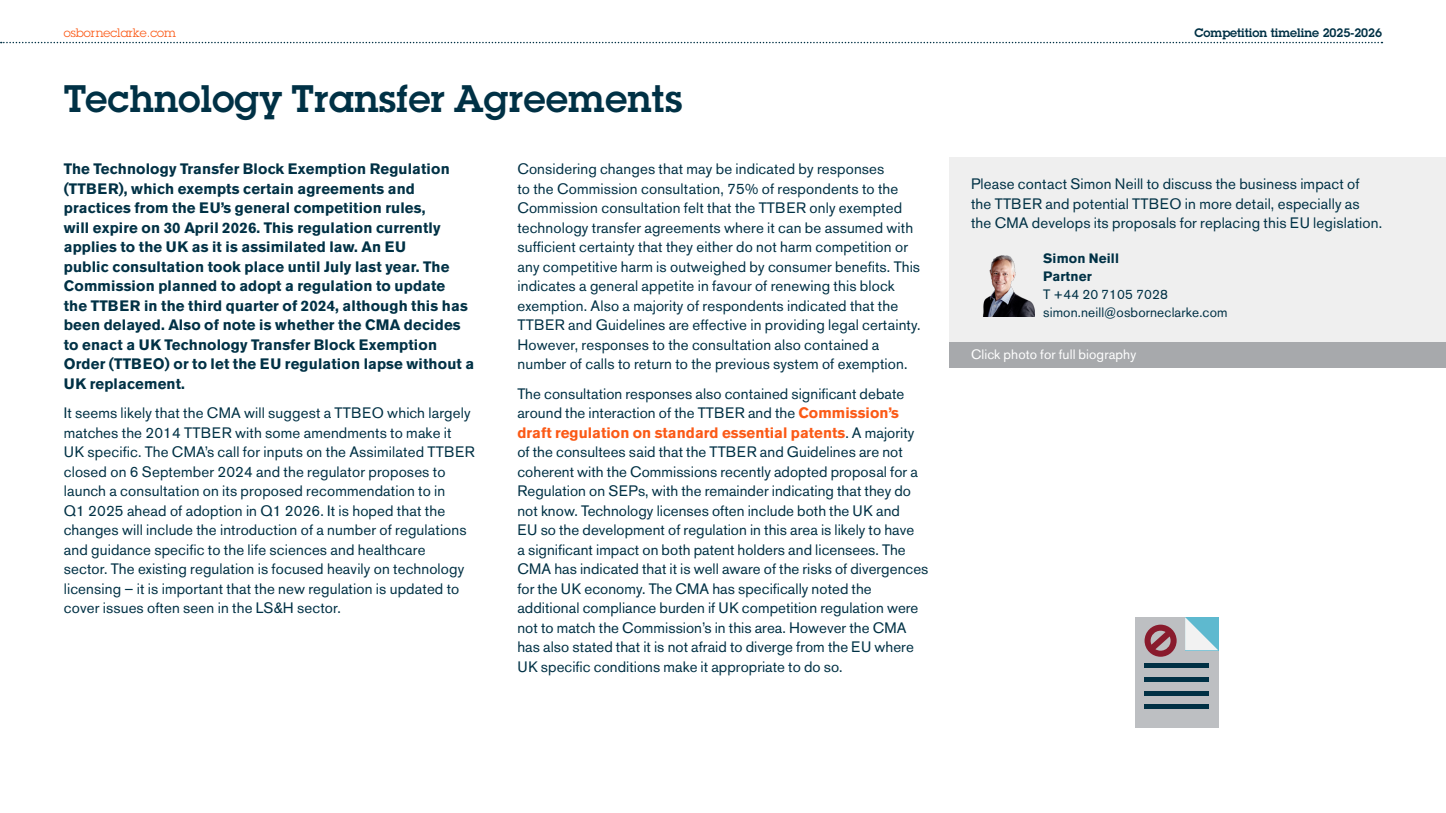
<style>
.page{position:relative;width:1446px;height:813px;background:#fff}
.page>*{position:absolute;margin:0;border:0;box-sizing:border-box;transform-origin:0 0}
.t1{font:600 37.5px "ITC Lubalinfor OC";letter-spacing:.01em;color:#003145}
.t2{font:15px/19.5px "Akzidenz Grotesk BE";letter-spacing:.01em;color:#003145}
.t3{font:700 15px/19.5px "Akzidenz Grotesk BE";letter-spacing:.01em;color:#003145}
.t4{font:13.5px/18px "Akzidenz Grotesk BE";letter-spacing:.01em;color:#003145}
.t5{font:13.5px "Akzidenz Grotesk BE";letter-spacing:.01em;color:#fff}
.t6{font:700 13.5px/18px "Akzidenz Grotesk BE";letter-spacing:.01em;color:#003145}
.t7{font:600 12px "ITC Lubalinfor OC";color:#003145}
.t8{font:12px "ITC Lubalinfor OC";color:#fb5a17}
.s1{font-weight:700;color:#fb5a17}
</style>
<div class="page">
<div style="left:950px;top:157px;width:496px;height:185px;background:#efefef"></div>
<img style="left:982px;top:255px;width:52px;height:62px">
<svg style="left:1px;top:42px;width:1381px;height:1px"></svg>
<div style="left:1135px;top:616px;width:83px;height:111px;background:#bdbfc2"></div>
<div style="left:1144px;top:676px;width:65px;height:5px;background:#003145"></div>
<div style="left:1144px;top:690px;width:65px;height:5px;background:#003145"></div>
<div style="left:1144px;top:703px;width:65px;height:5px;background:#003145"></div>
<hr style="left:1144px;top:663px;width:65px;height:4px;background:#003145">
<svg style="left:1185px;top:616px;width:33px;height:34px"></svg>
<svg style="left:1144px;top:624px;width:32px;height:32px"></svg>
<div style="left:950px;top:342px;width:496px;height:25px;background:#a7a9ac"></div>
<p class="t8" style="left:64px;top:25px;width:114px">osborneclarke.com</p>
<p class="t7" style="left:1194px;top:25px;width:189px">Competition timeline 2025-2026</p>
<h1 class="t1" style="left:64px;top:74px;width:620px">Technology Transfer Agreements</h1>
<p class="t3" style="left:64px;top:159px;width:412px">The Technology Transfer Block Exemption Regulation (TTBER), which exempts certain agreements and practices from the EU’s general competition rules,<br>will expire on 30 April 2026. This regulation currently applies to the UK as it is assimilated law. An EU<br>public consultation took place until July last year. The Commission planned to adopt a regulation to update<br>the TTBER in the third quarter of 2024, although this has been delayed. Also of note is whether the CMA decides to enact a UK Technology Transfer Block Exemption Order (TTBEO) or to let the EU regulation lapse without a UK replacement.</p>
<p class="t2" style="left:64px;top:402px;width:413px">It seems likely that the CMA will suggest a TTBEO which largely matches the 2014 TTBER with some amendments to make it UK specific. The CMA’s call for inputs on the Assimilated TTBER closed on 6 September 2024 and the regulator proposes to launch a consultation on its proposed recommendation to in<br>Q1 2025 ahead of adoption in Q1 2026. It is hoped that the changes will include the introduction of a number of regulations and guidance specific to the life sciences and healthcare<br>sector. The existing regulation is focused heavily on technology licensing – it is important that the new regulation is updated to cover issues often seen in the LS&amp;H sector.</p>
<p class="t2" style="left:517px;top:159px;width:405px">Considering changes that may be indicated by responses<br>to the Commission consultation, 75% of respondents to the Commission consultation felt that the TTBER only exempted technology transfer agreements where it can be assumed with sufficient certainty that they either do not harm competition or any competitive harm is outweighed by consumer benefits. This indicates a general appetite in favour of renewing this block exemption. Also a majority of respondents indicated that the TTBER and Guidelines are effective in providing legal certainty.<br>However, responses to the consultation also contained a number of calls to return to the previous system of exemption.</p>
<p class="t2" style="left:517px;top:383px;width:412px">The consultation responses also contained significant debate around the interaction of the TTBER and the <span class="s1">Commission’s draft regulation on standard essential patents</span>. A majority of the consultees said that the TTBER and Guidelines are not coherent with the Commissions recently adopted proposal for a Regulation on SEPs, with the remainder indicating that they do not know. Technology licenses often include both the UK and<br>EU so the development of regulation in this area is likely to have<br>a significant impact on both patent holders and licensees. The CMA has indicated that it is well aware of the risks of divergences for the UK economy. The CMA has specifically noted the additional compliance burden if UK competition regulation were not to match the Commission’s in this area. However the CMA has also stated that it is not afraid to diverge from the EU where UK specific conditions make it appropriate to do so.</p>
<p class="t2" style="left:971px;top:174px;width:412px">Please contact Simon Neill to discuss the business impact of the TTBER and potential TTBEO in more detail, especially as the CMA develops its proposals for replacing this EU legislation.</p>
<p class="t6" style="left:1043px;top:249px;width:77px">Simon Neill<br>Partner</p>
<p class="t4" style="left:1043px;top:285px;width:186px">T +44 20 7105 7028 simon.neill@osborneclarke.com</p>
<p class="t5" style="left:971px;top:346px;width:167px">Click photo for full biography</p>
</div>
